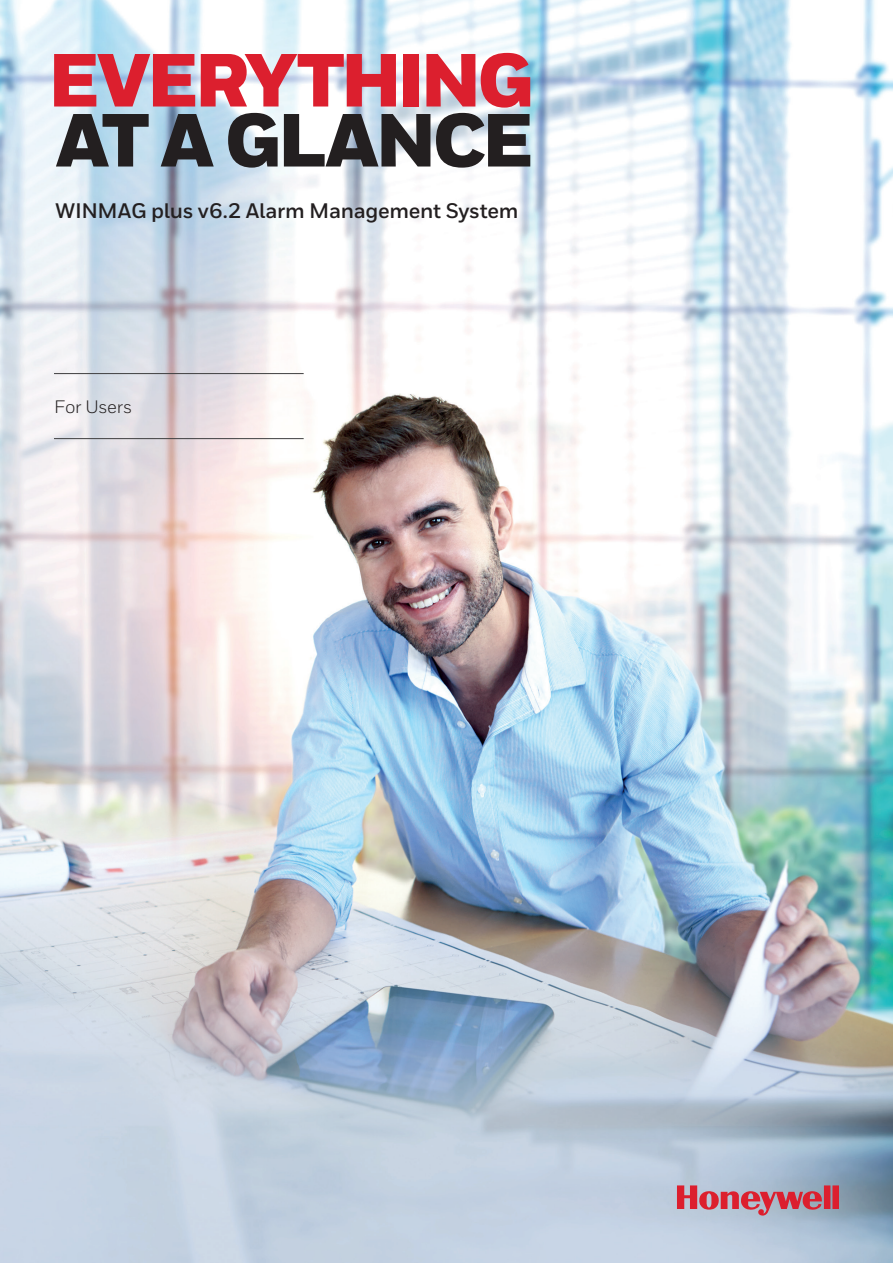
<style>
.page{position:relative;width:893px;height:1263px;background:#fff}
.page>*{position:absolute;margin:0;border:0;box-sizing:border-box;transform-origin:0 0}
.Title_50_40__T{font:900 75px "Honeywell Sans";letter-spacing:-.06em;color:#dc1f2e}
.Title_50_40__the_res{font:900 75px "Honeywell Sans";letter-spacing:-.055em;color:#231f20}
.Subtitle__indent_for{font:700 21px "Honeywell Sans";letter-spacing:-.015em;color:#231f20}
.Cover__Product_Name{font:18px "Honeywell Sans";letter-spacing:-.015em;color:#231f20}
</style>
<div class="page">
<img style="left:0;top:0;width:893px;height:1263px">
<svg style="left:677px;top:1185px;width:162px;height:31px;background:#be7c8c"></svg>
<hr style="left:54px;top:373px;width:250px;height:1px;background:#3e3e3f">
<hr style="left:54px;top:438px;width:250px;height:1px;background:#3e3e3f">
<p class="Title_50_40__T" style="left:48px;top:34px;width:487px">EVERYTHING</p>
<p class="Title_50_40__the_res" style="left:55px;top:94px;width:480px">AT A GLANCE</p>
<p class="Subtitle__indent_for" style="left:55px;top:197px;width:465px">WINMAG plus v6.2 Alarm Management System</p>
<p class="Cover__Product_Name" style="left:54px;top:396px;width:79px">For Users</p>
</div>
